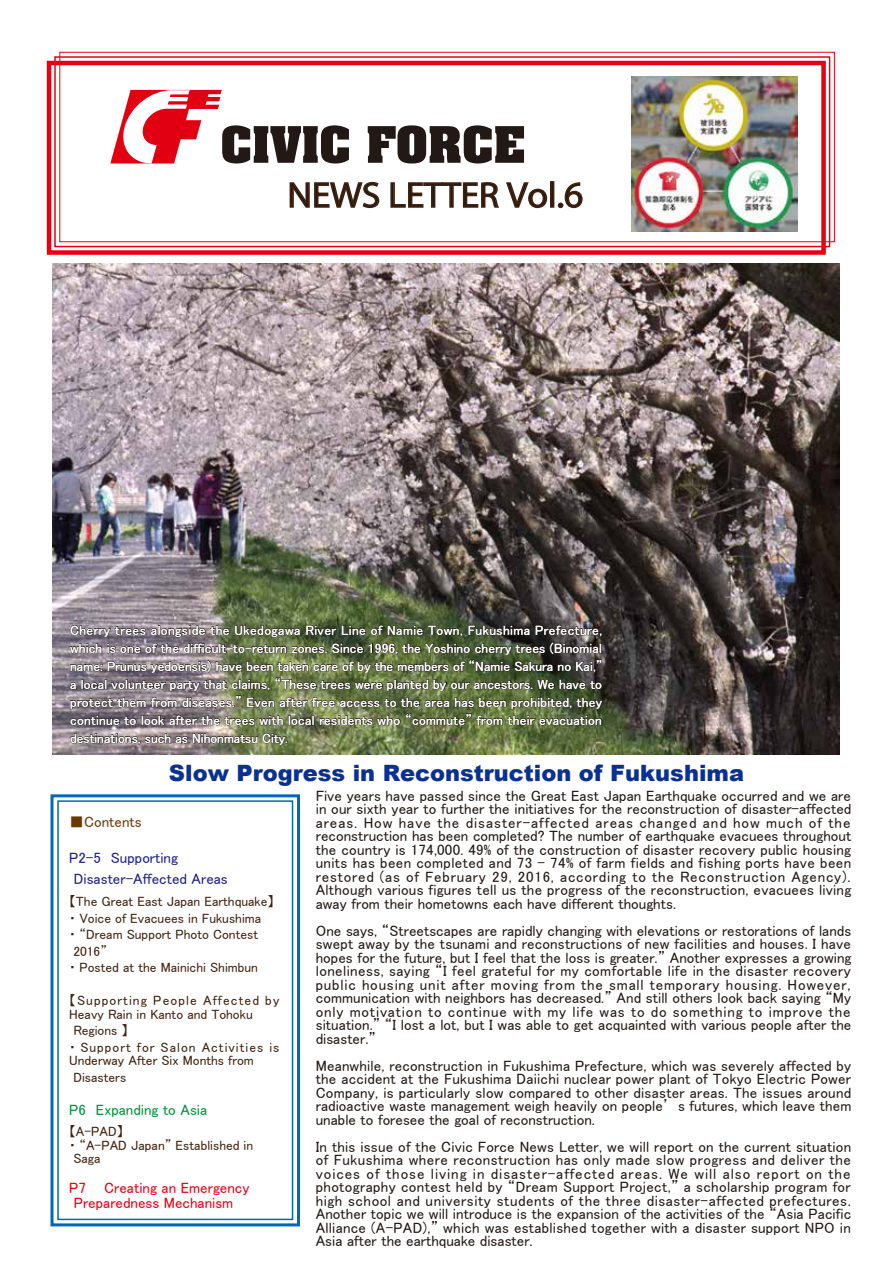
<style>
.page{position:relative;width:893px;height:1263px;background:#fff}
.page>*{position:absolute;margin:0;border:0;box-sizing:border-box;transform-origin:0 0}
.t1{font:31.5px "Koz Go Pro Regular 83 pv RKSJ H";color:#221815;scale:1.1 1}
.t2{font:900 22.5px "Arial";color:#0b3190}
.t3{font:15px/13.5px "MS P Gothic";color:#221815;text-align:justify}
.t4{font:15px/15px "MS P Gothic";color:#e60012}
.t5{font:15px/21px "MS P Gothic";color:#1d2088}
.t6{font:15px "MS P Gothic";color:#00913a}
.t7{font:15px "MS P Gothic";color:#6a3906}
.t8{font:13.5px/18px "MS P Gothic";color:#fff;text-align:justify}
.t9{font:13.5px/16.5px "MS P Gothic";color:#41220f}
.t10{font:13.5px/13.5px "MS P Gothic";letter-spacing:.08em;color:#41220f}
.t11{font:13.5px/16.5px "MS P Gothic";letter-spacing:.075em;color:#41220f}
</style>
<div class="page">
<div style="left:57px;top:800px;width:236px;height:420px;background:#fff;border:2px solid #0068b7"></div>
<div style="left:47px;top:61px;width:779px;height:194px;background:#fff;border:4px solid #e60012"></div>
<img style="left:631px;top:76px;width:166px;height:156px">
<div style="left:51px;top:794px;width:249px;height:432px;border:3px solid #0068b7"></div>
<div style="left:54px;top:56px;width:776px;height:191px;border:2px solid #e60012"></div>
<svg style="left:110px;top:90px;width:438px;height:119px"></svg>
<div style="left:550px;top:181px;width:4px;height:27px;border:2px solid #41220f"></div>
<svg style="left:558px;top:182px;width:25px;height:27px"></svg>
<img style="left:52px;top:263px;width:788px;height:491px">
<img style="left:69px;top:623px;width:535px;height:123px">
<h1 class="t1" style="left:287px;top:178px;width:270px">NEWS LETTER Vol.6</h1>
<p class="t8" style="left:70px;top:621px;width:534px">Cherry trees alongside the Ukedogawa River Line of Namie Town, Fukushima Prefecture, which is one of the difficult-to-return zones. Since 1996, the Yoshino cherry trees (Binomial name: Prunus yedoensis) have been taken care of by the members of “Namie Sakura no Kai,” a local volunteer party that claims, “These trees were planted by our ancestors. We have to protect them from diseases.” Even after free access to the area has been prohibited, they continue to look after the trees with local residents who “commute” from their evacuation destinations, such as Nihonmatsu City.</p>
<h2 class="t2" style="left:169px;top:757px;width:577px">Slow Progress in Reconstruction of Fukushima</h2>
<p class="t7" style="left:69px;top:814px;width:74px">■Contents</p>
<p class="t5" style="left:74px;top:847px;width:156px;text-indent:-5px">P2-5　Supporting<br>Disaster-Affected Areas</p>
<p class="t9" style="left:69px;top:893px;width:207px">【The Great East Japan Earthquake】</p>
<p class="t9" style="left:69px;top:910px;width:193px">・ Voice of Evacuees in Fukushima</p>
<p class="t9" style="left:69px;top:926px;width:190px">・ “Dream Support Photo Contest</p>
<p class="t9" style="left:73px;top:943px;width:35px">2016”</p>
<p class="t9" style="left:69px;top:959px;width:190px">・ Posted at the Mainichi Shimbun</p>
<p class="t10" style="left:69px;top:994px;width:212px">【Supporting People Affected by<br>Heavy Rain in Kanto and Tohoku</p>
<p class="t11" style="left:69px;top:1022px;width:212px;text-indent:4px">Regions 】<br>・ Support for Salon Activities is</p>
<p class="t9" style="left:73px;top:1052px;width:182px;text-indent:-4px">Underway After Six Months from<br>Disasters</p>
<p class="t6" style="left:69px;top:1102px;width:140px">P6　Expanding to Asia</p>
<p class="t9" style="left:69px;top:1123px;width:56px">【A-PAD】</p>
<p class="t9" style="left:69px;top:1136px;width:186px">・ “A-PAD Japan” Established in</p>
<p class="t9" style="left:73px;top:1150px;width:29px">Saga</p>
<p class="t4" style="left:74px;top:1180px;width:177px;text-indent:-5px">P7 Creating an Emergency<br>Preparedness Mechanism</p>
<p class="t3" style="left:316px;top:788px;width:537px">Five years have passed since the Great East Japan Earthquake occurred and we are in our sixth year to further the initiatives for the reconstruction of disaster-affected areas. How have the disaster-affected areas changed and how much of the reconstruction has been completed? The number of earthquake evacuees throughout the country is 174,000. 49% of the construction of disaster recovery public housing units has been completed and 73 - 74% of farm fields and fishing ports have been restored (as of February 29, 2016, according to the Reconstruction Agency).<br>Although various figures tell us the progress of the reconstruction, evacuees living away from their hometowns each have different thoughts.</p>
<p class="t3" style="left:316px;top:923px;width:537px">One says, “Streetscapes are rapidly changing with elevations or restorations of lands swept away by the tsunami and reconstructions of new facilities and houses. I have hopes for the future, but I feel that the loss is greater.” Another expresses a growing loneliness, saying “I feel grateful for my comfortable life in the disaster recovery public housing unit after moving from the small temporary housing. However, communication with neighbors has decreased.” And still others look back saying “My only motivation to continue with my life was to do something to improve the situation.” “I lost a lot, but I was able to get acquainted with various people after the disaster.”</p>
<p class="t3" style="left:316px;top:1058px;width:537px">Meanwhile, reconstruction in Fukushima Prefecture, which was severely affected by the accident at the Fukushima Daiichi nuclear power plant of Tokyo Electric Power Company, is particularly slow compared to other disaster areas. The issues around radioactive waste management weigh heavily on people’ s futures, which leave them unable to foresee the goal of reconstruction.</p>
<p class="t3" style="left:316px;top:1139px;width:537px">In this issue of the Civic Force News Letter, we will report on the current situation of Fukushima where reconstruction has only made slow progress and deliver the voices of those living in disaster-affected areas. We will also report on the photography contest held by “Dream Support Project,” a scholarship program for high school and university students of the three disaster-affected prefectures.<br>Another topic we will introduce is the expansion of the activities of the “Asia Pacific Alliance (A-PAD),” which was established together with a disaster support NPO in Asia after the earthquake disaster.</p>
</div>
